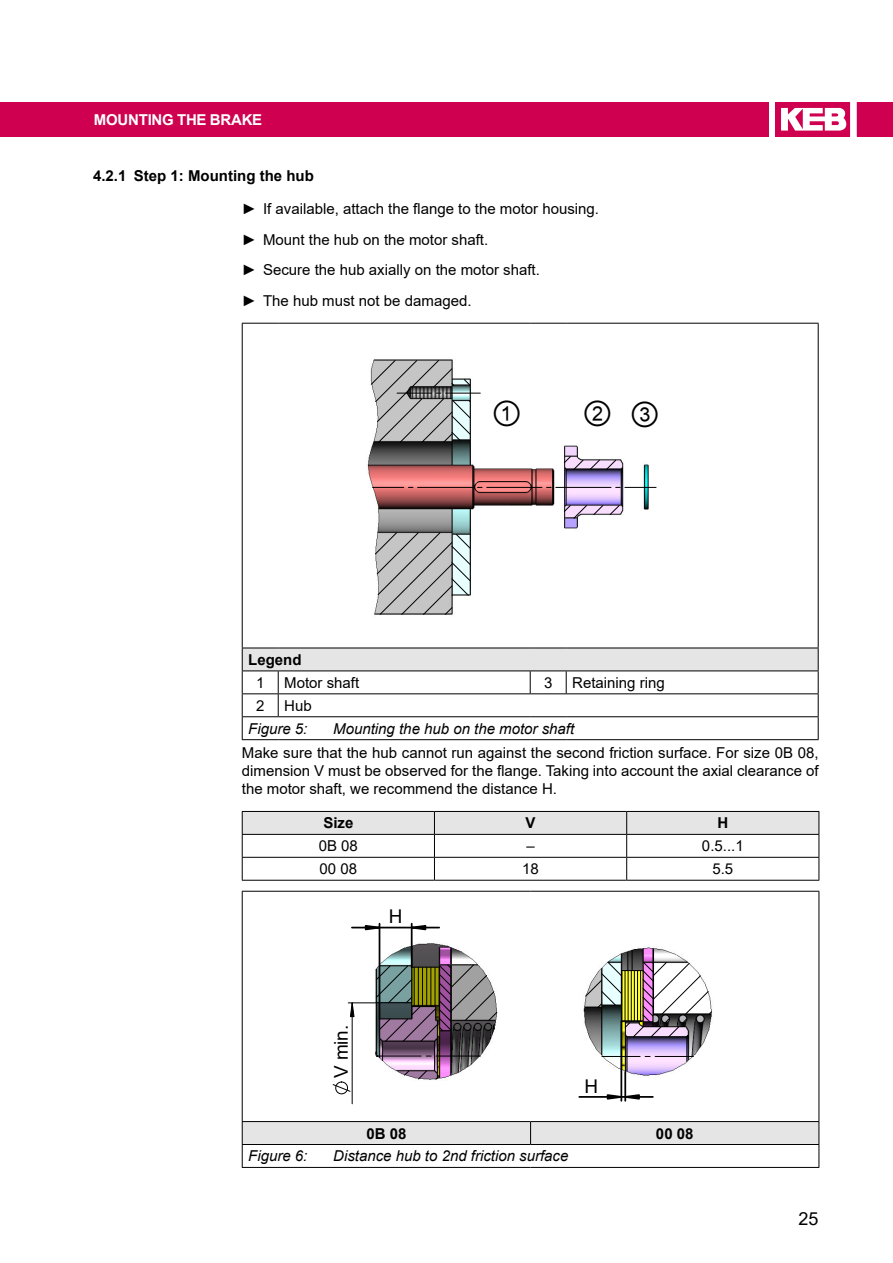
<style>
.page{position:relative;width:893px;height:1263px;background:#fff}
.page>*{position:absolute;margin:0;border:0;box-sizing:border-box;transform-origin:0 0}
.t1{font:30.75px "Arial Unicode MS";color:#000}
.t2{font:18.9px "Arial";color:#000}
.t3{font:18px "Arial";color:#000}
.t4{font:15px/30.8px "Arial";color:#000}
.t5{font:italic 15px "Arial";color:#000}
.t6{font:700 15px "Arial";color:#000}
.t7{font:700 15px "Arial";color:#fff}
</style>
<div class="page">
<div style="left:0;top:102px;width:769px;height:34px;background:#ce004f"></div>
<svg style="left:775px;top:102px;width:75px;height:34px"></svg>
<div style="left:857px;top:102px;width:36px;height:34px;background:#ce004f"></div>
<div style="left:242px;top:648px;width:576px;height:23px;background:#e5e5e5"></div>
<hr style="left:242px;top:323px;width:36px;height:1px;background:#000">
<hr style="left:242px;top:324px;width:1px;height:324px;background:#000">
<hr style="left:278px;top:323px;width:252px;height:1px;background:#000">
<hr style="left:530px;top:323px;width:36px;height:1px;background:#000">
<hr style="left:566px;top:323px;width:253px;height:1px;background:#000">
<hr style="left:818px;top:324px;width:1px;height:324px;background:#000">
<hr style="left:242px;top:648px;width:36px;height:1px;background:#000">
<hr style="left:278px;top:648px;width:252px;height:1px;background:#000">
<hr style="left:530px;top:648px;width:36px;height:1px;background:#000">
<hr style="left:566px;top:648px;width:253px;height:1px;background:#000">
<hr style="left:242px;top:670px;width:36px;height:1px;background:#000">
<hr style="left:278px;top:670px;width:252px;height:1px;background:#000">
<hr style="left:530px;top:670px;width:36px;height:1px;background:#000">
<svg style="left:530px;top:671px;width:1px;height:22px"></svg>
<hr style="left:566px;top:670px;width:253px;height:1px;background:#000">
<svg style="left:566px;top:671px;width:1px;height:22px"></svg>
<hr style="left:242px;top:693px;width:36px;height:1px;background:#000">
<hr style="left:278px;top:693px;width:252px;height:1px;background:#000">
<svg style="left:278px;top:671px;width:1px;height:45px"></svg>
<hr style="left:530px;top:693px;width:36px;height:1px;background:#000">
<hr style="left:566px;top:693px;width:253px;height:1px;background:#000">
<hr style="left:242px;top:716px;width:36px;height:1px;background:#000">
<svg style="left:242px;top:648px;width:1px;height:91px"></svg>
<hr style="left:278px;top:716px;width:252px;height:1px;background:#000">
<hr style="left:530px;top:716px;width:36px;height:1px;background:#000">
<hr style="left:566px;top:716px;width:253px;height:1px;background:#000">
<svg style="left:818px;top:648px;width:1px;height:91px"></svg>
<hr style="left:242px;top:739px;width:36px;height:1px;background:#000">
<hr style="left:278px;top:739px;width:252px;height:1px;background:#000">
<hr style="left:530px;top:739px;width:36px;height:1px;background:#000">
<hr style="left:566px;top:739px;width:253px;height:1px;background:#000">
<img style="left:367px;top:392px;width:290px;height:140px">
<svg style="left:563px;top:504px;width:57px;height:15px"></svg>
<svg style="left:563px;top:455px;width:54px;height:15px"></svg>
<svg style="left:374px;top:532px;width:97px;height:83px;background:#b7baba"></svg>
<hr style="left:446px;top:393px;width:34px;height:1px;background:#000">
<svg style="left:370px;top:359px;width:101px;height:84px;background:#adb0b0"></svg>
<hr style="left:397px;top:393px;width:35px;height:1px;background:#000">
<hr style="left:625px;top:487px;width:31px;height:1px;background:#000">
<hr style="left:556px;top:487px;width:55px;height:1px;background:#000">
<hr style="left:487px;top:487px;width:55px;height:1px;background:#000">
<hr style="left:418px;top:487px;width:55px;height:1px;background:#000">
<hr style="left:373px;top:487px;width:31px;height:1px;background:#000">
<svg style="left:242px;top:811px;width:578px;height:69px"></svg>
<hr style="left:242px;top:880px;width:192px;height:1px;background:#000">
<hr style="left:434px;top:880px;width:193px;height:1px;background:#000">
<hr style="left:627px;top:880px;width:192px;height:1px;background:#000">
<hr style="left:242px;top:891px;width:289px;height:1px;background:#000">
<hr style="left:242px;top:891px;width:1px;height:230px;background:#000">
<hr style="left:531px;top:891px;width:288px;height:1px;background:#000">
<hr style="left:819px;top:891px;width:1px;height:230px;background:#000">
<svg style="left:242px;top:1121px;width:578px;height:46px"></svg>
<hr style="left:242px;top:1167px;width:289px;height:1px;background:#000">
<hr style="left:531px;top:1167px;width:288px;height:1px;background:#000">
<img style="left:347px;top:922px;width:359px;height:183px">
<svg style="left:403px;top:1069px;width:7px;height:7px"></svg>
<svg style="left:417px;top:1069px;width:11px;height:11px"></svg>
<svg style="left:434px;top:1076px;width:5px;height:5px"></svg>
<svg style="left:584px;top:961px;width:128px;height:77px"></svg>
<hr style="left:436px;top:1055px;width:44px;height:1px;background:#000">
<hr style="left:377px;top:1055px;width:44px;height:1px;background:#000">
<svg style="left:332px;top:1081px;width:19px;height:14px"></svg>
<hr style="left:352px;top:1003px;width:1px;height:101px;background:#000">
<hr style="left:379px;top:924px;width:1px;height:95px;background:#000">
<hr style="left:411px;top:924px;width:2px;height:43px;background:#000">
<hr style="left:379px;top:927px;width:60px;height:1px;background:#000">
<svg style="left:348px;top:964px;width:150px;height:78px"></svg>
<svg style="left:352px;top:924px;width:29px;height:7px"></svg>
<svg style="left:410px;top:924px;width:17px;height:7px"></svg>
<svg style="left:375px;top:1052px;width:4px;height:6px"></svg>
<hr style="left:602px;top:1056px;width:38px;height:1px;background:#000">
<hr style="left:655px;top:1056px;width:38px;height:1px;background:#000">
<hr style="left:624px;top:1072px;width:2px;height:29px;background:#000">
<hr style="left:620px;top:1021px;width:2px;height:80px;background:#000">
<hr style="left:625px;top:1096px;width:28px;height:2px;background:#000">
<hr style="left:579px;top:1096px;width:46px;height:2px;background:#000">
<svg style="left:606px;top:1093px;width:35px;height:8px"></svg>
<p class="t7" style="left:94px;top:110px;width:23px">Mounting</p>
<p class="t7" style="left:177px;top:110px;width:11px">the</p>
<p class="t7" style="left:210px;top:110px;width:33px">brake</p>
<p class="t6" style="left:93px;top:165px;width:222px">4.2.1 Step 1: Mounting the hub</p>
<p class="t4" style="left:242px;top:193px;width:359px">► If available, attach the flange to the motor housing. ► Mount the hub on the motor shaft.<br>► Secure the hub axially on the motor shaft.<br>► The hub must not be damaged.</p>
<h1 class="t1" style="left:492px;top:390px;width:32px">①</h1>
<h1 class="t1" style="left:582px;top:390px;width:80px">② ③</h1>
<p class="t6" style="left:248px;top:649px;width:55px">Legend</p>
<p class="t4" style="left:256px;top:667px;width:10px">1</p>
<p class="t4" style="left:284px;top:667px;width:77px">Motor shaft</p>
<p class="t4" style="left:544px;top:667px;width:10px">3</p>
<p class="t4" style="left:572px;top:667px;width:94px">Retaining ring</p>
<p class="t4" style="left:256px;top:690px;width:10px">2</p>
<p class="t4" style="left:284px;top:690px;width:29px">Hub</p>
<p class="t5" style="left:248px;top:719px;width:61px">Figure 5:</p>
<p class="t5" style="left:333px;top:719px;width:242px">Mounting the hub on the motor shaft</p>
<p class="t4" style="left:242px;top:744px;width:578px;line-height:18px;text-align:justify">Make sure that the hub cannot run against the second friction surface. For size 0B 08, dimension V must be observed for the flange. Taking into account the axial clearance of the motor shaft, we recommend the distance H.</p>
<p class="t6" style="left:323px;top:812px;width:32px">Size</p>
<p class="t6" style="left:526px;top:812px;width:11px">V</p>
<p class="t6" style="left:717px;top:812px;width:12px">H</p>
<p class="t4" style="left:319px;top:830px;width:41px">0B 08</p>
<p class="t4" style="left:526px;top:830px;width:10px">–</p>
<p class="t4" style="left:702px;top:830px;width:43px">0.5...1</p>
<p class="t4" style="left:320px;top:853px;width:39px">00 08</p>
<p class="t4" style="left:522px;top:853px;width:18px">18</p>
<p class="t4" style="left:712px;top:853px;width:22px">5.5</p>
<p class="t2" style="left:389px;top:904px;width:15px">H</p>
<p class="t2" style="left:328px;top:1078px;width:55px;rotate:-90deg">V min.</p>
<p class="t2" style="left:584px;top:1073px;width:15px">H</p>
<p class="t6" style="left:366px;top:1123px;width:42px">0B 08</p>
<p class="t6" style="left:656px;top:1123px;width:39px">00 08</p>
<p class="t5" style="left:248px;top:1146px;width:61px">Figure 6:</p>
<p class="t5" style="left:333px;top:1146px;width:237px">Distance hub to 2nd friction surface</p>
<p class="t3" style="left:798px;top:1206px;width:22px">25</p>
</div>
